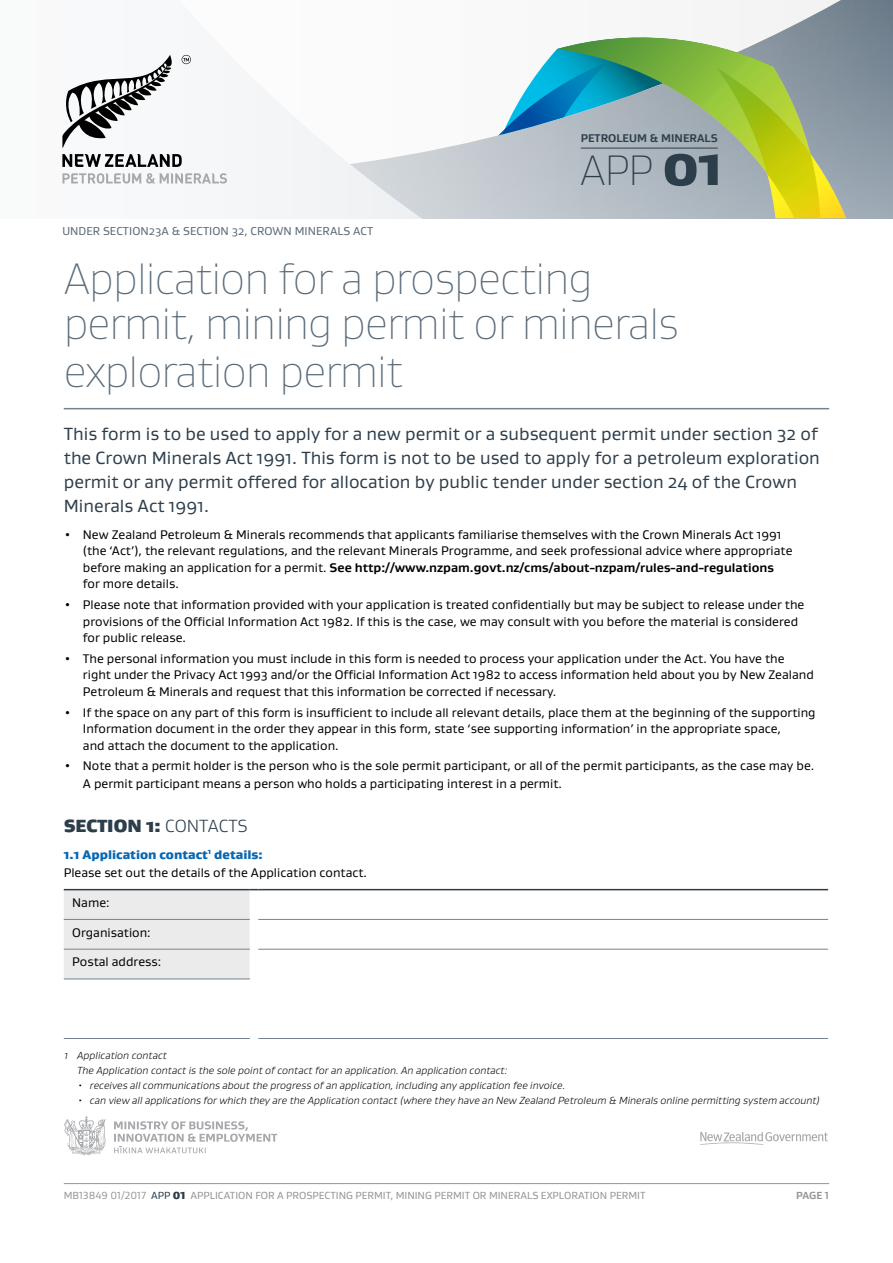
<style>
.page{position:relative;width:893px;height:1263px;background:#fff}
.page>*{position:absolute;margin:0;border:0;box-sizing:border-box;transform-origin:0 0}
.NZP_M_Heading{font:100 45px/46.5px "Gustan";letter-spacing:-.02em;color:#596a78}
.t1{font:100 43.5px "Gustan";color:#2d3e4b}
.NZP_M_Intro_Para{font:18px/24px "Gustan";color:#2d3e4b}
.t2{font:900 18px "Gustan";color:#2d3e4b}
.NZP_M_Table_body_cop{font:12.75px/16.5px "Gustan";color:#000}
.t3{font:11.7px "Gustan";letter-spacing:.005em;color:#596a78}
.t4{font:700 11.4px "Gustan";letter-spacing:.005em;color:#2d3e4b}
.Footnote_bullet{font:italic 300 10.5px "Gustan";color:#000}
.NZP_M_Footnote_bulle{font:italic 300 10.5px "Gustan";color:#000}
.t5{font:10.5px "Gustan";color:#939598}
.t6{font:700 10.5px "Gustan";color:#939598}
.s1{font-weight:900;font-size:54px}
.s2{font-weight:700}
.s3{font-weight:300}
.s4{font-weight:900;color:#0867b2}
.s5{color:#2d3e4b}
.s6{font-weight:900;color:#2d3e4b}
</style>
<div class="page">
<svg style="left:783px;top:0;width:110px;height:218px;background:#8b98a4"></svg>
<svg style="left:181px;top:0;width:602px;height:218px"></svg>
<svg style="left:476px;top:29px;width:81px;height:33px"></svg>
<svg style="left:557px;top:29px;width:271px;height:33px"></svg>
<svg style="left:447px;top:62px;width:407px;height:156px;background:#a3bca3"></svg>
<svg style="left:64px;top:1116px;width:42px;height:39px"></svg>
<svg style="left:114px;top:1121px;width:163px;height:32px"></svg>
<svg style="left:700px;top:1132px;width:128px;height:13px"></svg>
<svg style="left:62px;top:55px;width:110px;height:93px"></svg>
<svg style="left:182px;top:55px;width:9px;height:9px"></svg>
<svg style="left:62px;top:154px;width:120px;height:13px"></svg>
<svg style="left:62px;top:173px;width:165px;height:11px"></svg>
<hr style="left:64px;top:1183px;width:765px;height:1px;background:#939598">
<hr style="left:64px;top:408px;width:765px;height:1px;background:#738391">
<hr style="left:64px;top:1038px;width:186px;height:1px;background:#738391">
<hr style="left:258px;top:1038px;width:570px;height:1px;background:#738391">
<svg style="left:64px;top:889px;width:194px;height:90px;background:#e9e9ea"></svg>
<hr style="left:64px;top:949px;width:186px;height:1px;background:#738391">
<hr style="left:258px;top:949px;width:570px;height:1px;background:#738391">
<hr style="left:64px;top:979px;width:186px;height:1px;background:#738391">
<hr style="left:258px;top:889px;width:570px;height:1px;background:#2d3e4b">
<hr style="left:258px;top:919px;width:570px;height:1px;background:#738391">
<hr style="left:64px;top:889px;width:186px;height:1px;background:#2d3e4b">
<hr style="left:64px;top:919px;width:186px;height:1px;background:#738391">
<hr style="left:581px;top:148px;width:137px;height:1px;background:#2d3e4b">
<p class="t4" style="left:581px;top:130px;width:138px">PETROLEUM &amp; MINERALS</p>
<p class="t3" style="left:62px;top:223px;width:312px">UNDER SECTION23A &amp; SECTION 32, CROWN MINERALS ACT</p>
<p class="t1" style="left:580px;top:143px;width:144px">APP <span class="s1">01</span></p>
<p class="NZP_M_Heading" style="left:64px;top:254px;width:617px">Application for a prospecting permit, mining permit or minerals exploration permit</p>
<p class="NZP_M_Intro_Para" style="left:64px;top:422px;width:757px">This form is to be used to apply for a new permit or a subsequent permit under section 32 of the Crown Minerals Act 1991. This form is not to be used to apply for a petroleum exploration permit or any permit offered for allocation by public tender under section 24 of the Crown Minerals Act 1991.</p>
<p class="NZP_M_Table_body_cop" style="left:83px;top:526px;width:711px;text-indent:-19px">• New Zealand Petroleum &amp; Minerals recommends that applicants familiarise themselves with the Crown Minerals Act 1991 (the ‘Act’), the relevant regulations, and the relevant Minerals Programme, and seek professional advice where appropriate before making an application for a permit. <span class="s2">See http://www.nzpam.govt.nz/cms/about-nzpam/rules-and-regulations </span>for more details.</p>
<p class="NZP_M_Table_body_cop" style="left:83px;top:596px;width:723px;text-indent:-19px">• Please note that information provided with your application is treated confidentially but may be subject to release under the provisions of the Official Information Act 1982. If this is the case, we may consult with you before the material is considered for public release.</p>
<p class="NZP_M_Table_body_cop" style="left:83px;top:650px;width:732px;text-indent:-19px">• The personal information you must include in this form is needed to process your application under the Act. You have the right under the Privacy Act 1993 and/or the Official Information Act 1982 to access information held about you by New Zealand<br>Petroleum &amp; Minerals and request that this information be corrected if necessary.</p>
<p class="NZP_M_Table_body_cop" style="left:83px;top:704px;width:734px;text-indent:-19px">• If the space on any part of this form is insufficient to include all relevant details, place them at the beginning of the supporting<br>Information document in the order they appear in this form, state ‘see supporting information’ in the appropriate space,<br>and attach the document to the application.</p>
<p class="NZP_M_Table_body_cop" style="left:83px;top:757px;width:733px;line-height:18px;text-indent:-19px">• Note that a permit holder is the person who is the sole permit participant, or all of the permit participants, as the case may be.<br>A permit participant means a person who holds a participating interest in a permit.</p>
<p class="t2" style="left:64px;top:814px;width:186px">SECTION 1: <span class="s3">CONTACTS</span></p>
<p class="NZP_M_Table_body_cop" style="left:64px;top:845px;width:305px;line-height:18px"><span class="s4">1.1 Application contact</span><sup>1</sup> <span class="s4">details:<br></span>Please set out the details of the Application contact.</p>
<p class="NZP_M_Table_body_cop" style="left:72px;top:894px;width:39px">Name:</p>
<p class="NZP_M_Table_body_cop" style="left:72px;top:923px;width:80px">Organisation:</p>
<p class="NZP_M_Table_body_cop" style="left:72px;top:953px;width:90px">Postal address:</p>
<p class="NZP_M_Footnote_bulle" style="left:64px;top:1048px;width:104px">1 Application contact</p>
<p class="NZP_M_Footnote_bulle" style="left:77px;top:1063px;width:432px">The Application contact is the sole point of contact for an application. An application contact:</p>
<p class="Footnote_bullet" style="left:77px;top:1078px;width:490px">• receives all communications about the progress of an application, including any application fee invoice.</p>
<p class="Footnote_bullet" style="left:77px;top:1093px;width:744px">• can view all applications for which they are the Application contact (where they have an New Zealand Petroleum &amp; Minerals online permitting system account)</p>
<p class="t5" style="left:64px;top:1189px;width:583px">MB13849 01/2017 <span class="s5">APP</span> <span class="s6">01</span> APPLICATION FOR A PROSPECTING PERMIT, MINING PERMIT OR MINERALS EXPLORATION PERMIT</p>
<p class="t6" style="left:796px;top:1189px;width:35px">PAGE 1</p>
</div>
